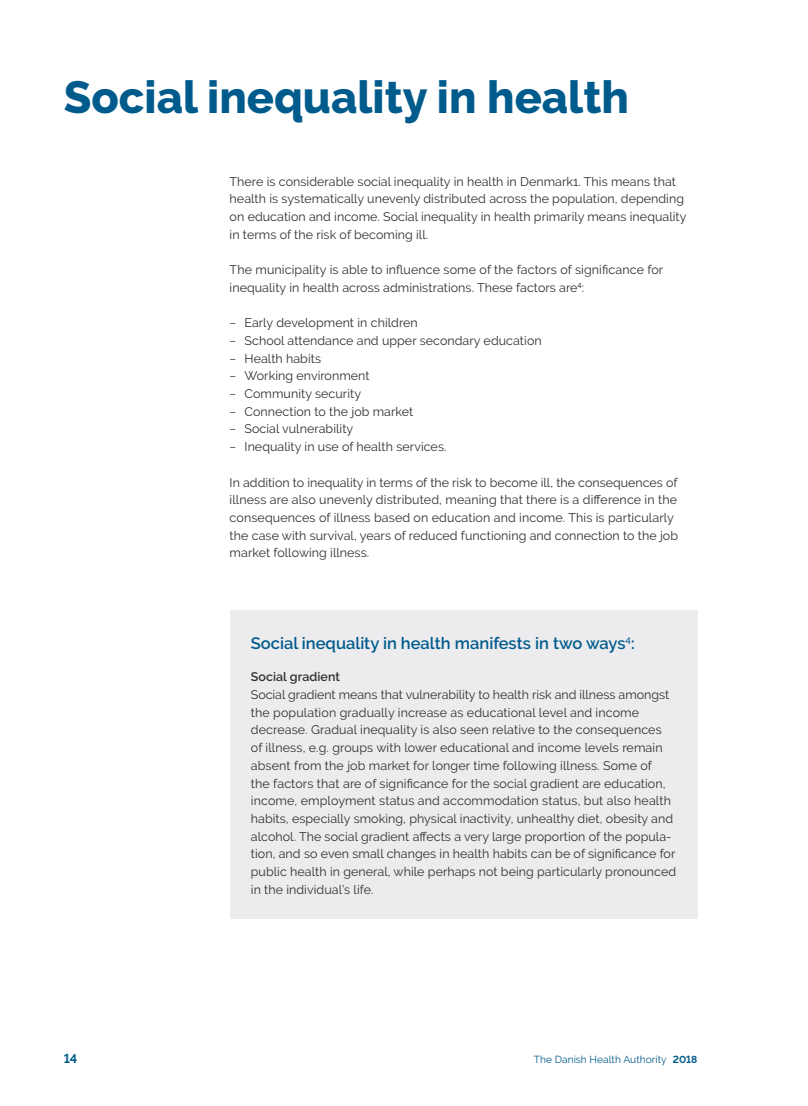
<style>
.page{position:relative;width:808px;height:1106px;background:#fff}
.page>*{position:absolute;margin:0;border:0;box-sizing:border-box;transform-origin:0 0}
.t1{font:800 45px "Raleway";color:#005b8d}
.t2{font:600 16.5px "Raleway";color:#005b8d}
.t3{font:700 12.75px "Raleway";color:#005b8d}
.t4{font:12.45px/17.7px "Raleway";letter-spacing:.005em;color:#312f30}
.t5{font:600 12.45px "Raleway";letter-spacing:.005em;color:#312f30}
.t6{font:10.2px "Raleway";letter-spacing:.005em;color:#005b8d}
.s1{font-weight:700}
</style>
<div class="page">
<div style="left:230px;top:610px;width:467px;height:309px;background:#ececee"></div>
<h1 class="t1" style="left:64px;top:71px;width:567px">Social inequality in health</h1>
<p class="t4" style="left:230px;top:172px;width:458px">There is considerable social inequality in health in Denmark1. This means that health is systematically unevenly distributed across the population, depending on education and income. Social inequality in health primarily means inequality in terms of the risk of becoming ill.</p>
<p class="t4" style="left:230px;top:261px;width:435px">The municipality is able to influence some of the factors of significance for inequality in health across administrations. These factors are<sup>4</sup>:</p>
<p class="t4" style="left:230px;top:314px;width:314px">− Early development in children<br>− School attendance and upper secondary education − Health habits<br>− Working environment<br>− Community security<br>− Connection to the job market<br>− Social vulnerability<br>− Inequality in use of health services.</p>
<p class="t4" style="left:230px;top:473px;width:450px">In addition to inequality in terms of the risk to become ill, the consequences of illness are also unevenly distributed, meaning that there is a difference in the consequences of illness based on education and income. This is particularly the case with survival, years of reduced functioning and connection to the job market following illness.</p>
<h2 class="t2" style="left:251px;top:634px;width:385px">Social inequality in health manifests in two ways<sup>4</sup>:</h2>
<p class="t5" style="left:251px;top:669px;width:91px">Social gradient</p>
<p class="t4" style="left:251px;top:685px;width:427px">Social gradient means that vulnerability to health risk and illness amongst the population gradually increase as educational level and income decrease. Gradual inequality is also seen relative to the consequences of illness, e.g. groups with lower educational and income levels remain absent from the job market for longer time following illness. Some of<br>the factors that are of significance for the social gradient are education, income, employment status and accommodation status, but also health habits, especially smoking, physical inactivity, unhealthy diet, obesity and alcohol. The social gradient affects a very large proportion of the popula&shy;tion, and so even small changes in health habits can be of significance for public health in general, while perhaps not being particularly pronounced in the individual’s life.</p>
<p class="t3" style="left:64px;top:1051px;width:15px">14</p>
<p class="t6" style="left:534px;top:1053px;width:165px">The Danish Health Authority <span class="s1">2018</span></p>
</div>
